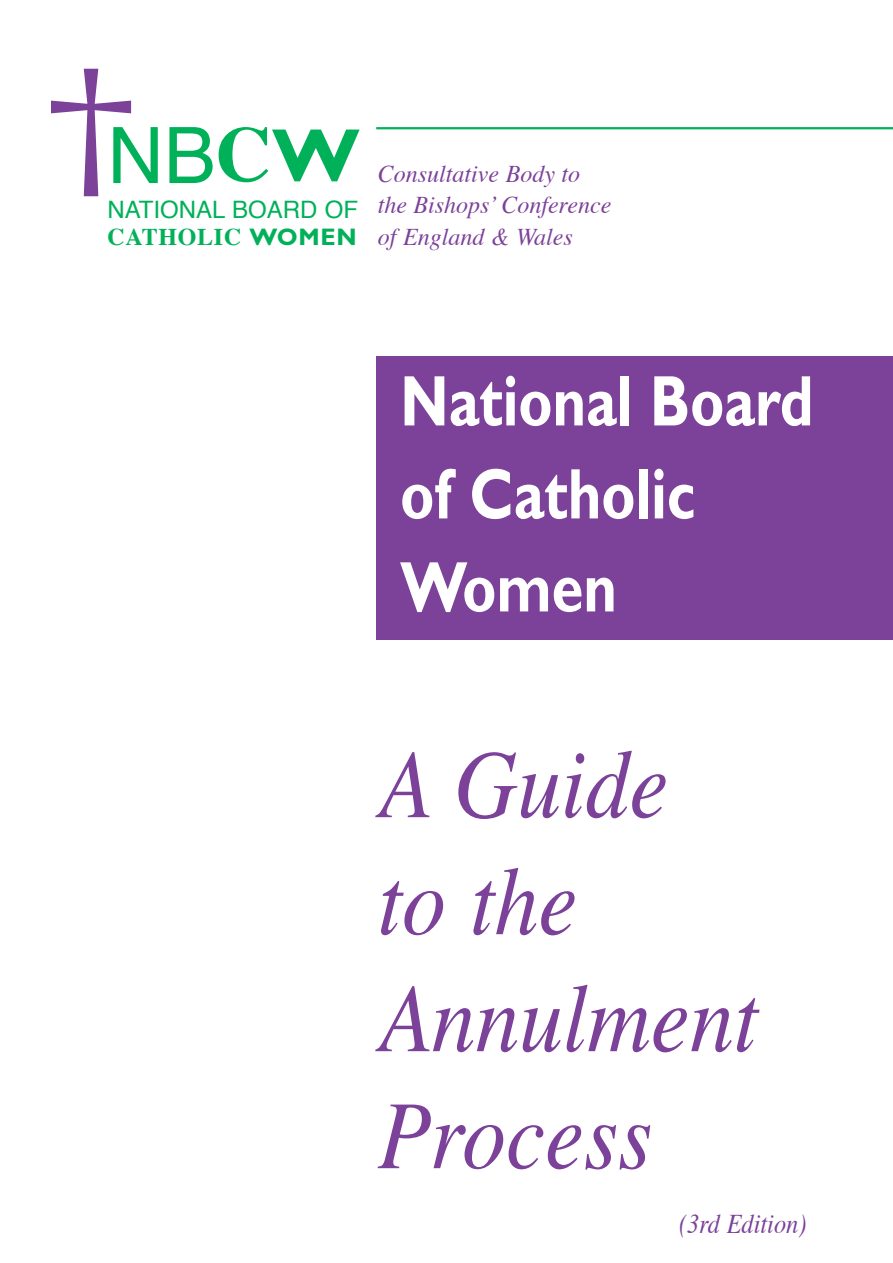
<style>
.page{position:relative;width:893px;height:1263px;background:#fff}
.page>*{position:absolute;margin:0;border:0;box-sizing:border-box;transform-origin:0 0}
.t1{font:italic 97.5px/117px "Times";color:#7c4199;scale:.9 1}
.t2{font:78px "Helvetica";color:#00b159}
.t3{font:700 72px/93px "Gill Sans";color:#fff;scale:.8 1}
.t4{font:italic 27px "Times";color:#7c4199;scale:.9 1}
.t5{font:italic 24px/31.5px "Times";color:#7c4199}
.t6{font:24px "Helvetica";color:#00b159}
.t7{font:700 24px "Times";letter-spacing:.03em;color:#00b159}
.s1{font-family:"Times";font-weight:700}
.s2{font-family:"Gill Sans";font-weight:700;font-size:75px}
.s3{font-family:"Gill Sans"}
</style>
<div class="page">
<svg style="left:51px;top:69px;width:80px;height:127px"></svg>
<hr style="left:376px;top:127px;width:517px;height:2px;background:#00b159">
<div style="left:376px;top:356px;width:517px;height:283px;background:#7c4199"></div>
<h2 class="t2" style="left:107px;top:123px;width:254px">NB<span class="s1">C</span><span class="s2">W</span></h2>
<p class="t6" style="left:107px;top:199px;width:252px">NATIONAL BOARD OF</p>
<p class="t7" style="left:107px;top:227px;width:251px">CATHOLIC <span class="s3">WOMEN</span></p>
<p class="t5" style="left:378px;top:160px;width:235px">Consultative Body to the Bishops’ Conference of England &amp; Wales</p>
<h3 class="t3" style="left:400px;top:363px;width:518px">National Board of Catholic<br>Women</h3>
<h1 class="t1" style="left:378px;top:734px;width:424px">A Guide to the<br>Annulment<br>Process</h1>
<p class="t4" style="left:679px;top:1213px;width:143px">(3rd Edition)</p>
</div>
